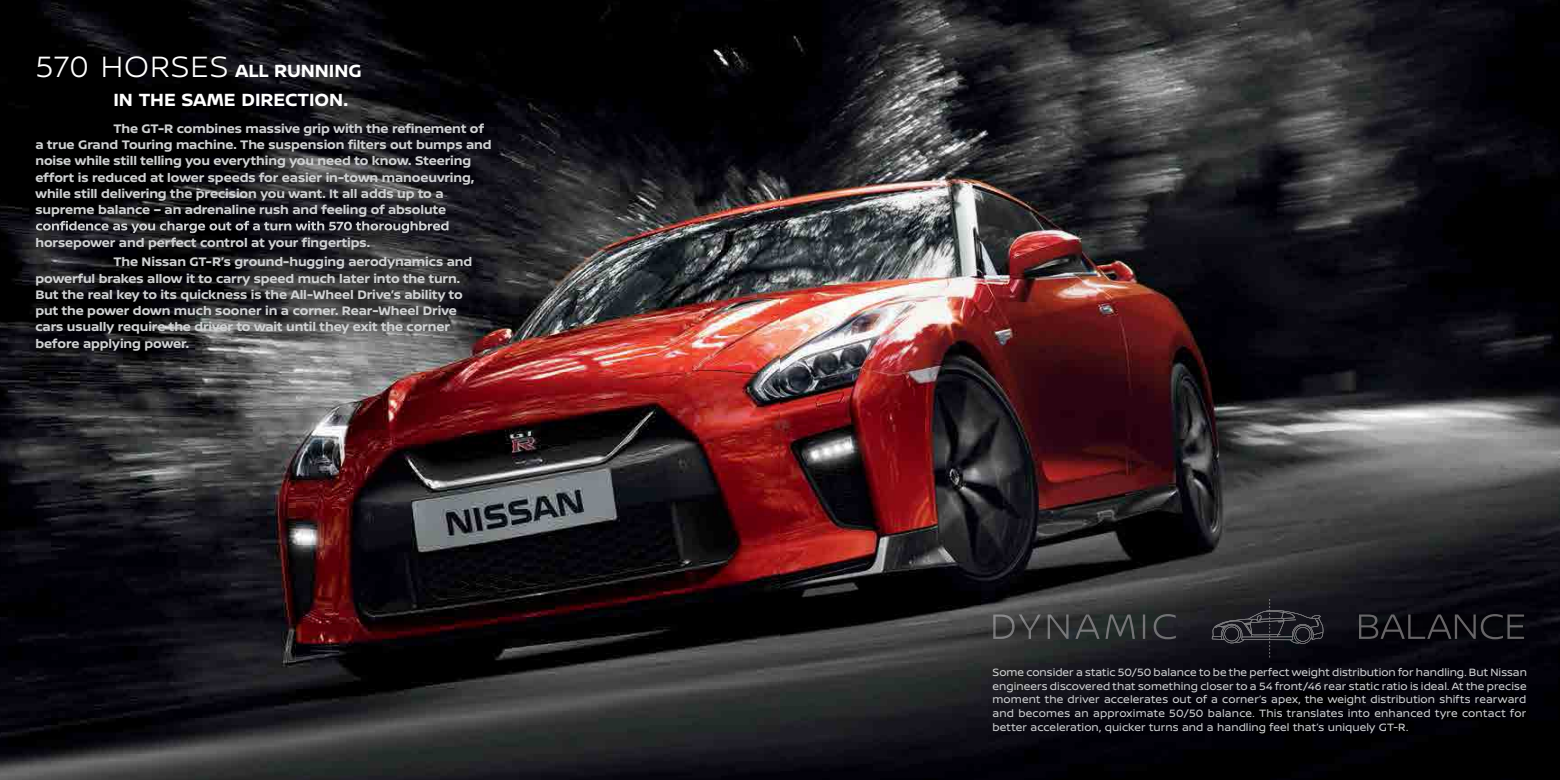
<style>
.page{position:relative;width:1560px;height:780px;background:#fff}
.page>*{position:absolute;margin:0;border:0;box-sizing:border-box;transform-origin:0 0}
.t1{font:700 18.75px/29.4px "Nissan Brand";color:#fff}
.t2{font:700 13.12px/16.2px "Nissan Brand";letter-spacing:-.01em;color:#d0d2d3}
.t3{font:11.25px/13.8px "Nissan Brand";letter-spacing:.005em;color:#d0d2d3;text-align:justify}
.s1{font-weight:300;font-size:31.25px}
</style>
<div class="page">
<img style="left:0;top:0;width:1559px;height:780px">
<img style="left:1259px;top:611px;width:10px;height:8px">
<img style="left:1270px;top:610px;width:53px;height:30px">
<img style="left:1261px;top:636px;width:31px;height:1px">
<img style="left:1215px;top:620px;width:64px;height:15px">
<svg style="left:1217px;top:621px;width:11px;height:6px"></svg>
<img style="left:1293px;top:625px;width:18px;height:18px">
<svg style="left:1289px;top:639px;width:10px;height:4px"></svg>
<img style="left:1222px;top:624px;width:18px;height:19px">
<svg style="left:1309px;top:618px;width:13px;height:21px"></svg>
<svg style="left:1212px;top:636px;width:12px;height:4px"></svg>
<svg style="left:1277px;top:611px;width:6px;height:8px"></svg>
<img style="left:1261px;top:619px;width:34px;height:4px">
<svg style="left:1235px;top:615px;width:26px;height:27px"></svg>
<img style="left:1269px;top:599px;width:1px;height:58px">
<img style="left:993px;top:614px;width:182px;height:25px">
<img style="left:1358px;top:614px;width:165px;height:25px">
<svg style="left:36px;top:221px;width:412px;height:12px;background:#4e4e52"></svg>
<h1 class="t1" style="left:113px;top:55px;width:250px;text-indent:-78px"><span class="s1">570 HORSES</span> ALL RUNNING<br>IN THE SAME DIRECTION.</h1>
<p class="t2" style="left:35px;top:120px;width:457px;text-indent:78px">The GT-R combines massive grip with the refinement of a true Grand Touring machine. The suspension filters out bumps and noise while still telling you everything you need to know. Steering effort is reduced at lower speeds for easier in-town manoeuvring, while still delivering the precision you want. It all adds up to a supreme balance – an adrenaline rush and feeling of absolute</p>
<p class="t2" style="left:113px;top:232px;width:360px;line-height:19.8px;text-indent:-78px">horsepower and perfect control at your fingertips.<br>The Nissan GT-R’s ground-hugging aerodynamics and</p>
<p class="t2" style="left:35px;top:269px;width:429px">powerful brakes allow it to carry speed much later into the turn.<br>But the real key to its quickness is the All-Wheel Drive’s ability to put the power down much sooner in a corner. Rear-Wheel Drive cars usually require the driver to wait until they exit the corner before applying power.</p>
<p class="t3" style="left:992px;top:664px;width:536px">Some consider a static 50/50 balance to be the perfect weight distribution for handling. But Nissan engineers discovered that something closer to a 54 front/46 rear static ratio is ideal. At the precise moment the driver accelerates out of a corner’s apex, the weight distribution shifts rearward and becomes an approximate 50/50 balance. This translates into enhanced tyre contact for better acceleration, quicker turns and a handling feel that’s uniquely GT-R.</p>
</div>
